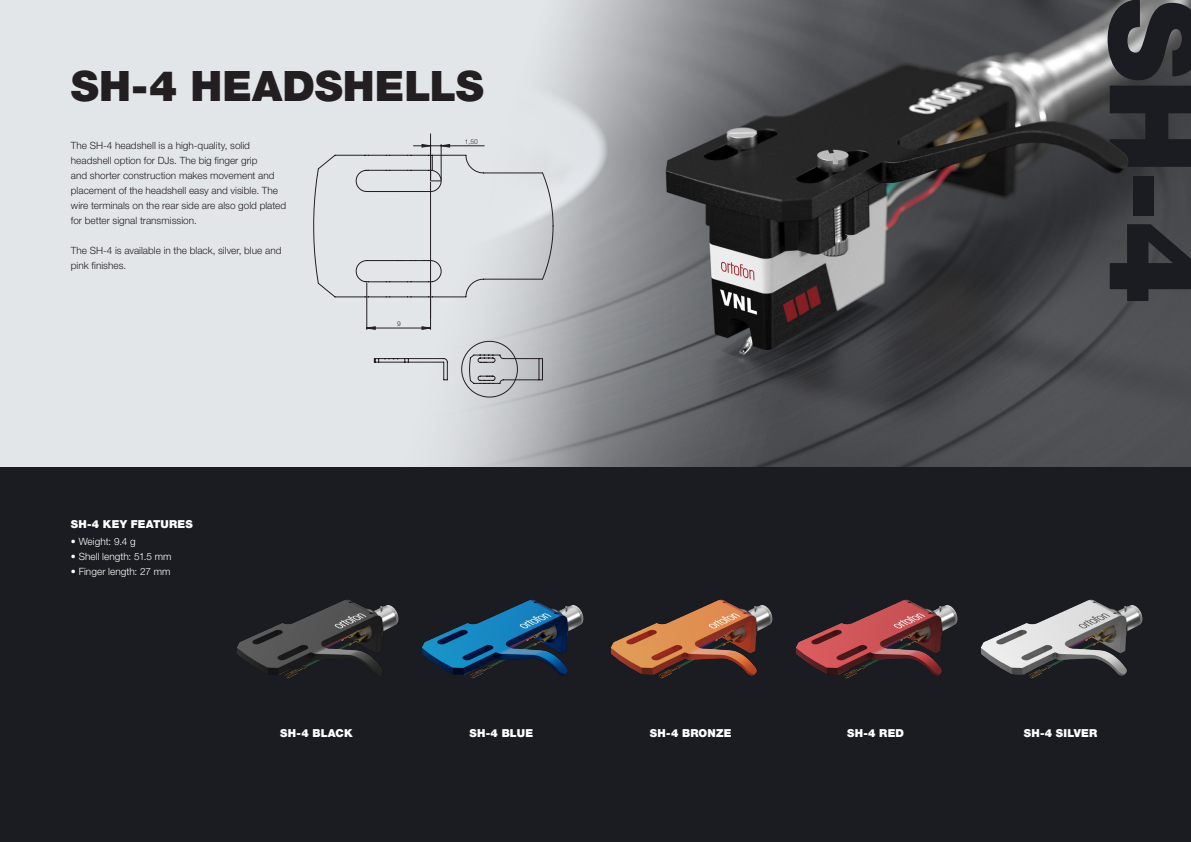
<style>
.page{position:relative;width:1191px;height:842px;background:#e3e6e8}
.page>*{position:absolute;margin:0;border:0;box-sizing:border-box;transform-origin:0 0}
.t1{font:900 125.7px "Helvetica Neue";color:#1a1c21}
.t2{font:900 42px "Helvetica Neue";color:#231f20}
.t3{font:900 11px "Helvetica Neue";letter-spacing:.02em;color:#fff}
.t4{font:300 10px/15px "Helvetica Neue";color:#231f20}
.t5{font:300 10px "Helvetica Neue";letter-spacing:.005em;color:#fff}
.t6{font:300 6.6px "Helvetica Neue";color:#231f20}
</style>
<div class="page">
<img style="left:364px;top:0;width:827px;height:468px">
<div style="left:0;top:468px;width:1191px;height:374px;background:#1a1c21"></div>
<img style="left:1018px;top:122px;width:111px;height:53px">
<img style="left:237px;top:599px;width:162px;height:80px">
<img style="left:421px;top:599px;width:163px;height:80px">
<img style="left:610px;top:599px;width:163px;height:80px">
<img style="left:795px;top:599px;width:163px;height:80px">
<img style="left:980px;top:599px;width:163px;height:80px">
<hr style="left:430px;top:134px;width:1px;height:45px;background:#231f20">
<hr style="left:430px;top:182px;width:1px;height:147px;background:#231f20">
<hr style="left:366px;top:283px;width:1px;height:46px;background:#231f20">
<hr style="left:441px;top:144px;width:1px;height:35px;background:#231f20">
<hr style="left:441px;top:146px;width:43px;height:1px;background:#231f20">
<svg style="left:366px;top:326px;width:65px;height:4px"></svg>
<svg style="left:413px;top:144px;width:37px;height:4px"></svg>
<svg style="left:374px;top:358px;width:74px;height:22px"></svg>
<svg style="left:461px;top:341px;width:82px;height:56px"></svg>
<svg style="left:313px;top:154px;width:240px;height:144px"></svg>
<p class="t2" style="left:71px;top:61px;width:414px">SH-4 HEADSHELLS</p>
<p class="t4" style="left:71px;top:138px;width:217px">The SH-4 headshell is a high-quality, solid headshell option for DJs. The big finger grip<br>and shorter construction makes movement and placement of the headshell easy and visible. The wire terminals on the rear side are also gold plated for better signal transmission.</p>
<p class="t4" style="left:71px;top:243px;width:212px">The SH-4 is available in the black, silver, blue and pink finishes.</p>
<p class="t6" style="left:465px;top:138px;width:14px">1,50</p>
<p class="t6" style="left:397px;top:320px;width:5px">9</p>
<p class="t1" style="left:1229px;top:-2px;width:308px;rotate:90deg">SH-4</p>
<p class="t3" style="left:71px;top:517px;width:123px">SH-4 KEY FEATURES</p>
<p class="t5" style="left:71px;top:535px;width:66px">• Weight: 9.4 g</p>
<p class="t5" style="left:71px;top:550px;width:102px">• Shell length: 51.5 mm</p>
<p class="t5" style="left:71px;top:565px;width:101px">• Finger length: 27 mm</p>
<p class="t3" style="left:280px;top:727px;width:74px">SH-4 BLACK</p>
<p class="t3" style="left:469px;top:727px;width:65px">SH-4 BLUE</p>
<p class="t3" style="left:650px;top:727px;width:83px">SH-4 BRONZE</p>
<p class="t3" style="left:847px;top:727px;width:59px">SH-4 RED</p>
<p class="t3" style="left:1023px;top:727px;width:75px">SH-4 SILVER</p>
</div>
